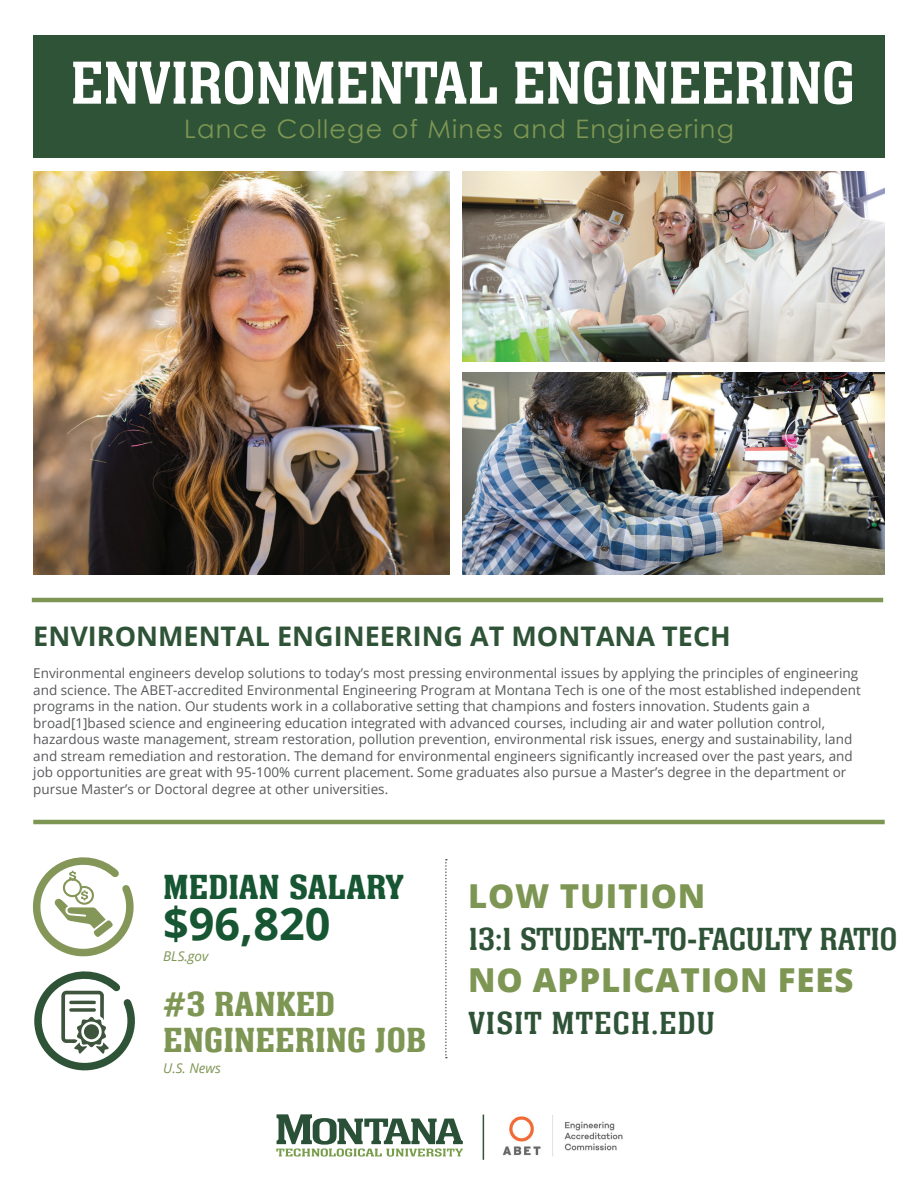
<style>
.page{position:relative;width:918px;height:1188px;background:#fff}
.page>*{position:absolute;margin:0;border:0;box-sizing:border-box;transform-origin:0 0}
.t1{font:700 45px "Open Sans";color:#175632}
.t2{font:500 36px/36px "Neue Aachen Pro";color:#7e9653}
.t3{font:500 36px "Neue Aachen Pro";color:#175632}
.t4{font:800 33px "Open Sans";letter-spacing:.025em;color:#7e9653}
.t5{font:33px "Neue Aachen Pro";letter-spacing:-.01em;color:#2f5337}
.t6{font:33px "Neue Aachen Pro";letter-spacing:.025em;color:#2f5337}
.t7{font:700 27px "Open Sans";color:#2f5337}
.t8{font:25.5px "Century Gothic";letter-spacing:.05em;color:#7e9653}
.t9{font:13.5px/16.5px "Open Sans";color:#57585a}
.t10{font:italic 13.5px "Open Sans";color:#7e9653}
</style>
<div class="page">
<div style="left:33px;top:35px;width:852px;height:123px;background:#2f5337"></div>
<img style="left:33px;top:171px;width:417px;height:403px">
<hr style="left:33px;top:820px;width:852px;height:4px;background:#7e9653">
<img style="left:463px;top:171px;width:422px;height:191px">
<img style="left:463px;top:373px;width:422px;height:201px">
<svg style="left:445px;top:859px;width:2px;height:199px"></svg>
<hr style="left:32px;top:598px;width:851px;height:4px;background:#7e9653">
<svg style="left:276px;top:1114px;width:187px;height:43px"></svg>
<img style="left:482px;top:1115px;width:141px;height:45px">
<hr style="left:483px;top:1115px;width:1px;height:45px;background:#2f5337">
<svg style="left:33px;top:857px;width:102px;height:214px"></svg>
<div style="left:84px;top:1024px;width:15px;height:15px;background:#3f543d;border-radius:50%"></div>
<svg style="left:73px;top:61px;width:779px;height:43px"></svg>
<h3 class="t8" style="left:184px;top:111px;width:551px">Lance College of Mines and Engineering</h3>
<h3 class="t7" style="left:33px;top:617px;width:699px">ENVIRONMENTAL ENGINEERING AT MONTANA TECH</h3>
<p class="t9" style="left:33px;top:665px;width:829px">Environmental engineers develop solutions to today’s most pressing environmental issues by applying the principles of engineering and science. The ABET-accredited Environmental Engineering Program at Montana Tech is one of the most established independent programs in the nation. Our students work in a collaborative setting that champions and fosters innovation. Students gain a broad[1]based science and engineering education integrated with advanced courses, including air and water pollution control, hazardous waste management, stream restoration, pollution prevention, environmental risk issues, energy and sustainability, land and stream remediation and restoration. The demand for environmental engineers significantly increased over the past years, and job opportunities are great with 95-100% current placement. Some graduates also pursue a Master’s degree in the department or pursue Master’s or Doctoral degree at other universities.</p>
<h2 class="t3" style="left:163px;top:868px;width:242px">MEDIAN SALARY</h2>
<h1 class="t1" style="left:163px;top:892px;width:169px">$96,820</h1>
<p class="t10" style="left:163px;top:947px;width:47px">BLS.gov</p>
<h2 class="t2" style="left:163px;top:987px;width:265px">#3 RANKED<br>ENGINEERING JOB</h2>
<p class="t10" style="left:163px;top:1059px;width:59px">U.S. News</p>
<h3 class="t4" style="left:468px;top:871px;width:239px">LOW TUITION</h3>
<h3 class="t5" style="left:468px;top:921px;width:431px">13:1 STUDENT-TO-FACULTY RATIO</h3>
<h3 class="t4" style="left:468px;top:955px;width:387px">NO APPLICATION FEES</h3>
<h3 class="t6" style="left:468px;top:1005px;width:248px">VISIT MTECH.EDU</h3>
</div>
